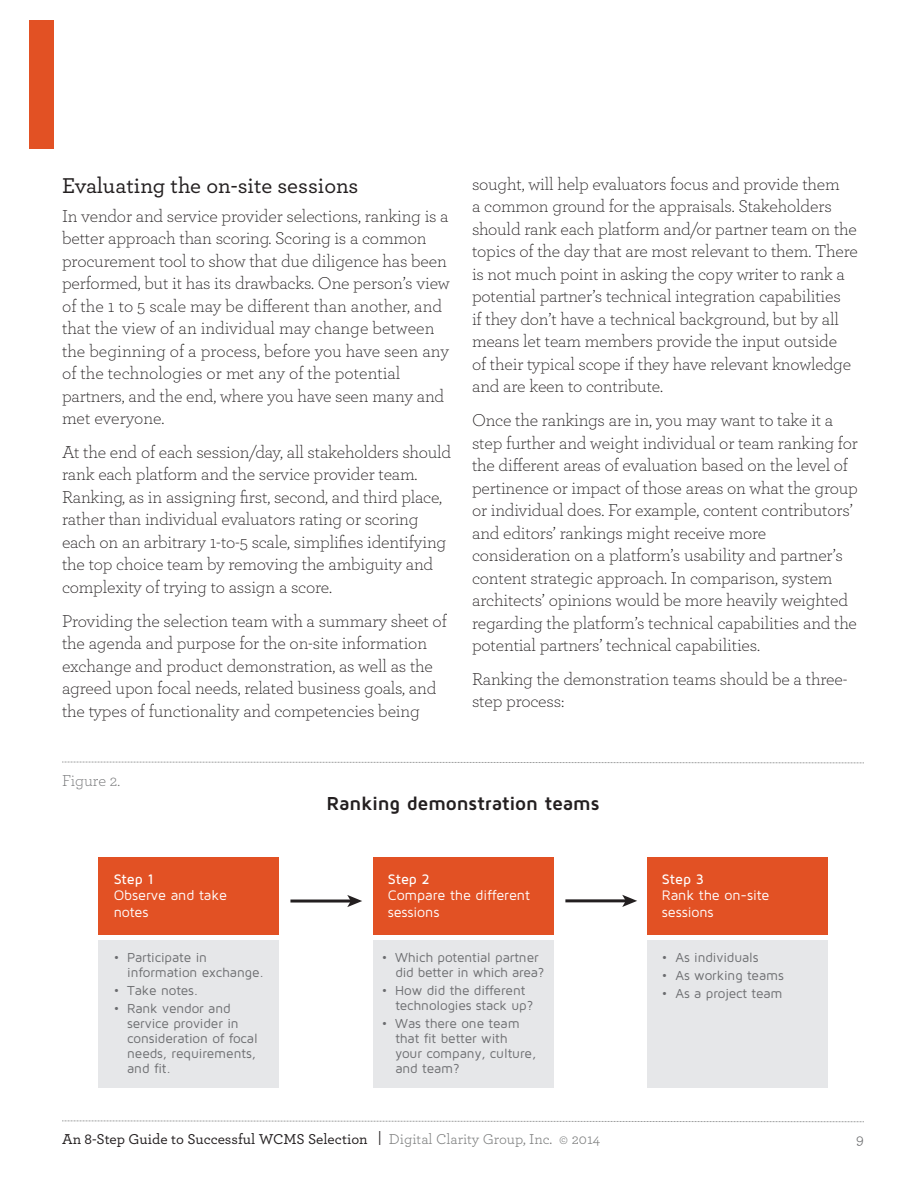
<style>
.page{position:relative;width:918px;height:1188px;background:#fff}
.page>*{position:absolute;margin:0;border:0;box-sizing:border-box;transform-origin:0 0}
.Subhead_rr{font:500 22.5px "Archer";color:#231f20}
.bodytext-2col{font:700 19.5px "Maven Pro";letter-spacing:-.015em;color:#231f20}
._04-bodytext{font:300 18px/22.5px "Archer";letter-spacing:-.01em;color:#231f20}
._04-bodytext-indent{font:300 16.5px "Archer";letter-spacing:-.01em;color:#6a6b6d}
.t1{font:500 15px "Archer";color:#231f20}
.t2{font:15px "Archer";color:#6a6b6d}
.t3{font:14.25px/16.5px "Maven Pro";letter-spacing:-.005em;color:#fff}
.t4{font:13.5px/15px "Maven Pro";letter-spacing:-.005em;color:#6c6d70}
.s1{font-weight:500}
.s2{font-weight:400;color:#7f8080}
</style>
<div class="page">
<svg style="left:62px;top:1120px;width:802px;height:2px"></svg>
<div style="left:30px;top:20px;width:24px;height:128px;background:#e25124"></div>
<div style="left:98px;top:857px;width:181px;height:77px;background:#e25124"></div>
<div style="left:373px;top:857px;width:181px;height:77px;background:#e25124"></div>
<div style="left:647px;top:857px;width:181px;height:77px;background:#e25124"></div>
<div style="left:98px;top:940px;width:181px;height:148px;background:#e6e7e9"></div>
<div style="left:373px;top:940px;width:181px;height:148px;background:#e6e7e9"></div>
<div style="left:647px;top:940px;width:181px;height:148px;background:#e6e7e9"></div>
<hr style="left:565px;top:899px;width:62px;height:3px;background:#231f20">
<svg style="left:622px;top:895px;width:15px;height:12px"></svg>
<hr style="left:290px;top:900px;width:62px;height:3px;background:#231f20">
<svg style="left:347px;top:895px;width:15px;height:12px"></svg>
<svg style="left:62px;top:761px;width:802px;height:3px"></svg>
<p class="Subhead_rr" style="left:62px;top:170px;width:298px">Evaluating the on-site sessions</p>
<p class="_04-bodytext" style="left:62px;top:204px;width:389px">In vendor and service provider selections, ranking is a better approach than scoring. Scoring is a common procurement tool to show that due diligence has been performed, but it has its drawbacks. One person’s view of the 1 to 5 scale may be different than another, and that the view of an individual may change between the beginning of a process, before you have seen any of the technologies or met any of the potential partners, and the end, where you have seen many and met everyone.</p>
<p class="_04-bodytext" style="left:62px;top:440px;width:391px">At the end of each session/day, all stakeholders should rank each platform and the service provider team.<br>Ranking, as in assigning first, second, and third place, rather than individual evaluators rating or scoring each on an arbitrary 1-to-5 scale, simplifies identifying the top choice team by removing the ambiguity and complexity of trying to assign a score.</p>
<p class="_04-bodytext" style="left:62px;top:609px;width:386px">Providing the selection team with a summary sheet of the agenda and purpose for the on-site information exchange and product demonstration, as well as the agreed upon focal needs, related business goals, and the types of functionality and competencies being</p>
<p class="_04-bodytext" style="left:472px;top:172px;width:387px">sought, will help evaluators focus and provide them<br>a common ground for the appraisals. Stakeholders should rank each platform and/or partner team on the topics of the day that are most relevant to them. There is not much point in asking the copy writer to rank a potential partner’s technical integration capabilities<br>if they don’t have a technical background, but by all means let team members provide the input outside<br>of their typical scope if they have relevant knowledge and are keen to contribute.</p>
<p class="_04-bodytext" style="left:472px;top:408px;width:387px">Once the rankings are in, you may want to take it a step further and weight individual or team ranking for the different areas of evaluation based on the level of pertinence or impact of those areas on what the group or individual does. For example, content contributors’ and editors’ rankings might receive more consideration on a platform’s usability and partner’s content strategic approach. In comparison, system architects’ opinions would be more heavily weighted regarding the platform’s technical capabilities and the potential partners’ technical capabilities.</p>
<p class="_04-bodytext" style="left:472px;top:667px;width:377px">Ranking the demonstration teams should be a three&shy;step process:</p>
<p class="_04-bodytext-indent" style="left:62px;top:769px;width:60px">Figure 2.</p>
<p class="bodytext-2col" style="left:326px;top:791px;width:275px">Ranking demonstration teams</p>
<p class="t3" style="left:114px;top:870px;width:115px"><span class="s1">Step 1<br></span>Observe and take notes</p>
<p class="t3" style="left:388px;top:870px;width:144px"><span class="s1">Step 2<br></span>Compare the different sessions</p>
<p class="t3" style="left:662px;top:870px;width:109px"><span class="s1">Step 3<br></span>Rank the on-site sessions</p>
<p class="t4" style="left:127px;top:949px;width:138px;text-indent:-14px">• Participate in information exchange.</p>
<p class="t4" style="left:114px;top:982px;width:86px">• Take notes.</p>
<p class="t4" style="left:127px;top:1000px;width:132px;text-indent:-14px">• Rank vendor and service provider in consideration of focal needs, requirements, and fit.</p>
<p class="t4" style="left:662px;top:949px;width:98px">• As individuals</p>
<p class="t4" style="left:662px;top:967px;width:123px">• As working teams</p>
<p class="t4" style="left:662px;top:985px;width:122px">• As a project team</p>
<p class="t4" style="left:395px;top:949px;width:150px;text-indent:-14px">• Which potential partner did better in which area?</p>
<p class="t4" style="left:395px;top:982px;width:140px;text-indent:-14px">• How did the different technologies stack up?</p>
<p class="t4" style="left:395px;top:1015px;width:142px;text-indent:-14px">• Was there one team that fit better with your company, culture, and team?</p>
<p class="t1" style="left:62px;top:1128px;width:540px">An 8-Step Guide to Successful WCMS Selection | <span class="s2">Digital Clarity Group, Inc. © 2014</span></p>
<p class="t2" style="left:856px;top:1128px;width:9px">9</p>
</div>
